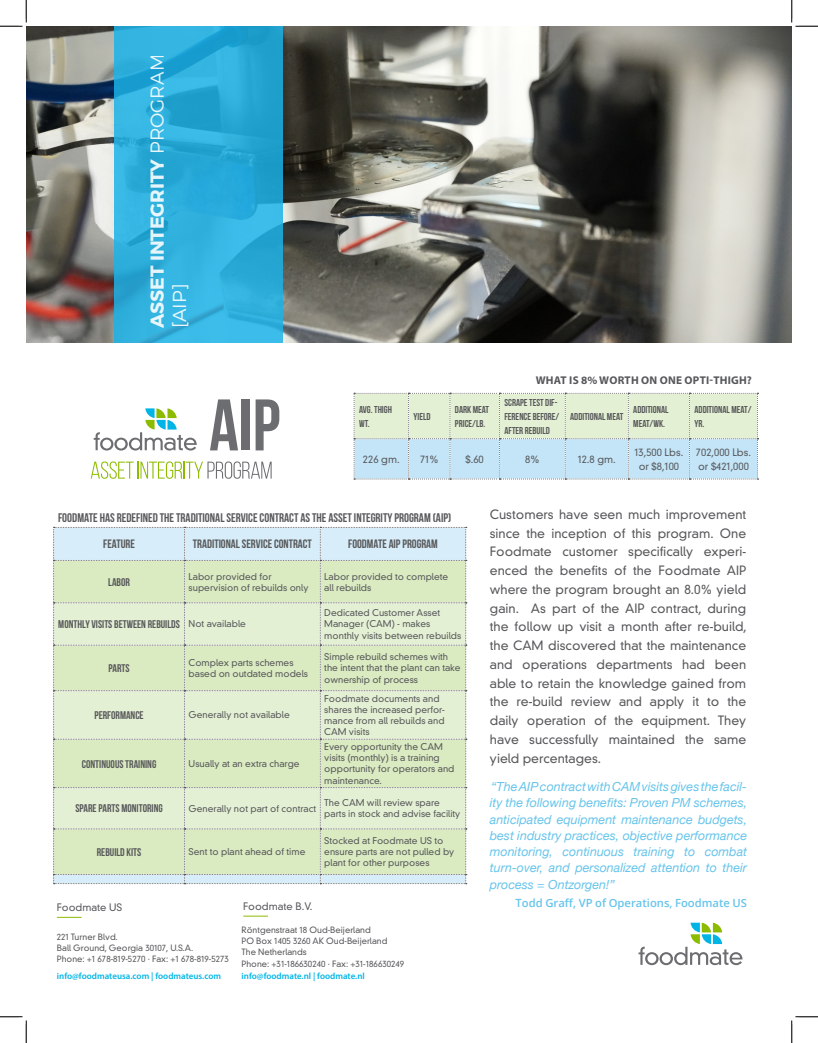
<style>
.page{position:relative;width:818px;height:1043px;background:#fff}
.page>*{position:absolute;margin:0;border:0;box-sizing:border-box;transform-origin:0 0}
.t1{font:700 18.75px/22.5px "Montserrat";color:#fff}
.t2{font:300 12.5px/18.8px "DIN Neuzeit Grotesk Std";color:#57585a;text-align:justify}
.t3{font:italic 12.5px/16.2px "Helvetica Neue";color:#66c4eb;text-align:justify}
.plat_zwart_DIN_10pt{font:12.5px "Bebas Neue";color:#57585a}
.plat_zwart_DIN_10pt-2{font:12.12px "Bebas Neue";color:#57585a}
.t4{font:600 11.25px "Open Sans";color:#66c4eb}
.t5{font:700 11.25px "Myriad Pro";letter-spacing:.02em;color:#57585a}
.plat_zwart_DIN_10pt-3{font:11.12px "Bebas Neue";color:#57585a}
.plat_zwart_DIN_10pt-4{font:10px/13.8px "Bebas Neue";color:#57585a}
.plat_zwart_DIN_10pt-5{font:300 10px "DIN Neuzeit Grotesk Std";color:#57585a}
.plat_zwart_DIN_10pt-6{font:300 9.12px/11.1px "DIN Neuzeit Grotesk Std";color:#57585a}
.t6{font:600 9px "Myriad Pro";color:#00b5e6}
.t7{font:300 8.5px "DIN Neuzeit Grotesk Std";color:#57585a}
.s1{font-weight:300}
</style>
<div class="page">
<img style="left:26px;top:26px;width:765px;height:317px">
<svg style="left:115px;top:26px;width:168px;height:317px"></svg>
<svg style="left:638px;top:922px;width:104px;height:43px"></svg>
<svg style="left:53px;top:527px;width:413px;height:357px"></svg>
<svg style="left:353px;top:393px;width:405px;height:86px"></svg>
<svg style="left:210px;top:399px;width:28px;height:51px"></svg>
<div style="left:242px;top:399px;width:8px;height:51px;background:#6c6d70"></div>
<svg style="left:255px;top:399px;width:24px;height:51px"></svg>
<svg style="left:91px;top:461px;width:180px;height:18px"></svg>
<svg style="left:94px;top:408px;width:103px;height:42px"></svg>
<svg style="left:57px;top:917px;width:25px;height:1px"></svg>
<svg style="left:243px;top:915px;width:25px;height:1px"></svg>
<svg style="left:0;top:0;width:27px;height:27px"></svg>
<svg style="left:0;top:1016px;width:27px;height:26px"></svg>
<svg style="left:790px;top:0;width:28px;height:27px"></svg>
<svg style="left:791px;top:1016px;width:27px;height:26px"></svg>
<h1 class="t1" style="left:146px;top:328px;width:276px;rotate:-90deg">ASSET INTEGRITY <span class="s1">PROGRAM [AIP]</span></h1>
<p class="t5" style="left:535px;top:373px;width:218px">WHAT IS 8% WORTH ON ONE OPTI-THIGH?</p>
<p class="plat_zwart_DIN_10pt-4" style="left:359px;top:402px;width:34px">AVG. THIGH<br>WT.</p>
<p class="plat_zwart_DIN_10pt-4" style="left:413px;top:409px;width:19px">YIELD</p>
<p class="plat_zwart_DIN_10pt-4" style="left:455px;top:402px;width:36px">DARK MEAT<br>PRICE/LB.</p>
<p class="plat_zwart_DIN_10pt-4" style="left:504px;top:395px;width:56px">SCRAPE TEST DIF-<br>FERENCE BEFORE/<br>AFTER REBUILD</p>
<p class="plat_zwart_DIN_10pt-4" style="left:570px;top:409px;width:54px">ADDITIONAL MEAT</p>
<p class="plat_zwart_DIN_10pt-4" style="left:633px;top:402px;width:37px">ADDITIONAL<br>MEAT/WK.</p>
<p class="plat_zwart_DIN_10pt-4" style="left:694px;top:402px;width:58px">ADDITIONAL MEAT/<br>YR.</p>
<p class="plat_zwart_DIN_10pt-5" style="left:363px;top:453px;width:38px">226 gm.</p>
<p class="plat_zwart_DIN_10pt-5" style="left:420px;top:453px;width:20px">71%</p>
<p class="plat_zwart_DIN_10pt-5" style="left:465px;top:453px;width:20px">$.60</p>
<p class="plat_zwart_DIN_10pt-5" style="left:525px;top:453px;width:16px">8%</p>
<p class="plat_zwart_DIN_10pt-5" style="left:577px;top:453px;width:40px">12.8 gm.</p>
<p class="plat_zwart_DIN_10pt-5" style="left:634px;top:446px;width:50px">13,500 Lbs.</p>
<p class="plat_zwart_DIN_10pt-5" style="left:638px;top:460px;width:42px">or $8,100</p>
<p class="plat_zwart_DIN_10pt-5" style="left:696px;top:446px;width:57px">702,000 Lbs.</p>
<p class="plat_zwart_DIN_10pt-5" style="left:698px;top:460px;width:52px">or $421,000</p>
<p class="plat_zwart_DIN_10pt" style="left:58px;top:510px;width:394px">FOODMATE HAS REDEFINED THE TRADITIONAL SERVICE CONTRACT AS THE ASSET INTEGRITY PROGRAM (AIP)</p>
<p class="plat_zwart_DIN_10pt-2" style="left:103px;top:537px;width:33px">FEATURE</p>
<p class="plat_zwart_DIN_10pt-2" style="left:193px;top:537px;width:120px">TRADITIONAL SERVICE CONTRACT</p>
<p class="plat_zwart_DIN_10pt-2" style="left:348px;top:537px;width:91px">FOODMATE AIP PROGRAM</p>
<p class="plat_zwart_DIN_10pt-3" style="left:108px;top:576px;width:23px">LABOR</p>
<p class="plat_zwart_DIN_10pt-6" style="left:189px;top:570px;width:84px">Labor provided for</p>
<p class="plat_zwart_DIN_10pt-6" style="left:189px;top:582px;width:121px">supervision of rebuilds only</p>
<p class="plat_zwart_DIN_10pt-6" style="left:324px;top:570px;width:125px">Labor provided to complete</p>
<p class="plat_zwart_DIN_10pt-6" style="left:324px;top:582px;width:49px">all rebuilds</p>
<p class="plat_zwart_DIN_10pt-3" style="left:58px;top:618px;width:123px">MONTHLY VISITS BETWEEN REBUILDS</p>
<p class="plat_zwart_DIN_10pt-6" style="left:189px;top:618px;width:59px">Not available</p>
<p class="plat_zwart_DIN_10pt-6" style="left:324px;top:607px;width:138px">Dedicated Customer Asset<br>Manager (CAM) - makes monthly visits between rebuilds</p>
<p class="plat_zwart_DIN_10pt-3" style="left:108px;top:662px;width:23px">PARTS</p>
<p class="plat_zwart_DIN_10pt-6" style="left:324px;top:651px;width:138px">Simple rebuild schemes with the intent that the plant can take ownership of process</p>
<p class="plat_zwart_DIN_10pt-6" style="left:189px;top:657px;width:106px">Complex parts schemes</p>
<p class="plat_zwart_DIN_10pt-6" style="left:189px;top:668px;width:121px">based on outdated models</p>
<p class="plat_zwart_DIN_10pt-3" style="left:94px;top:709px;width:51px">PERFORMANCE</p>
<p class="plat_zwart_DIN_10pt-6" style="left:189px;top:709px;width:103px">Generally not available</p>
<p class="plat_zwart_DIN_10pt-3" style="left:82px;top:757px;width:76px">CONTINUOUS TRAINING</p>
<p class="plat_zwart_DIN_10pt-6" style="left:189px;top:758px;width:112px">Usually at an extra charge</p>
<p class="plat_zwart_DIN_10pt-6" style="left:324px;top:693px;width:117px">Foodmate documents and</p>
<p class="plat_zwart_DIN_10pt-6" style="left:324px;top:704px;width:122px;text-align:justify">shares the increased perfor&shy;mance from all rebuilds and CAM visits</p>
<p class="plat_zwart_DIN_10pt-6" style="left:324px;top:741px;width:132px">Every opportunity the CAM visits (monthly) is a training opportunity for operators and maintenance.</p>
<p class="plat_zwart_DIN_10pt-3" style="left:75px;top:802px;width:89px">SPARE PARTS MONITORING</p>
<p class="plat_zwart_DIN_10pt-6" style="left:189px;top:803px;width:129px">Generally not part of contract</p>
<p class="plat_zwart_DIN_10pt-6" style="left:324px;top:797px;width:138px">The CAM will review spare parts in stock and advise facility</p>
<p class="plat_zwart_DIN_10pt-3" style="left:97px;top:846px;width:46px">REBUILD KITS</p>
<p class="plat_zwart_DIN_10pt-6" style="left:189px;top:846px;width:118px">Sent to plant ahead of time</p>
<p class="plat_zwart_DIN_10pt-6" style="left:324px;top:835px;width:132px">Stocked at Foodmate US to ensure parts are not pulled by plant for other purposes</p>
<p class="plat_zwart_DIN_10pt-5" style="left:57px;top:901px;width:67px">Foodmate US</p>
<p class="plat_zwart_DIN_10pt-5" style="left:243px;top:900px;width:71px">Foodmate B.V.</p>
<p class="t7" style="left:241px;top:924px;width:131px">Röntgenstraat 18 Oud-Beijerland</p>
<p class="t7" style="left:241px;top:935px;width:147px">PO Box 1405 3260 AK Oud-Beijerland</p>
<p class="t7" style="left:241px;top:947px;width:67px">The Netherlands</p>
<p class="t7" style="left:241px;top:958px;width:164px">Phone: +31-186630240 · Fax: +31-186630249</p>
<p class="t6" style="left:241px;top:969px;width:125px">info@foodmate.nl | foodmate.nl</p>
<p class="t7" style="left:57px;top:931px;width:62px">221 Turner Blvd.</p>
<p class="t7" style="left:57px;top:942px;width:138px">Ball Ground, Georgia 30107, U.S.A.</p>
<p class="t7" style="left:57px;top:954px;width:174px">Phone: +1 678-819-5270 · Fax: +1 678-819-5273</p>
<p class="t6" style="left:57px;top:970px;width:166px">info@foodmateusa.com | foodmateus.com</p>
<p class="t2" style="left:490px;top:505px;width:258px">Customers have seen much improvement since the inception of this program. One Foodmate customer specifically experi&shy;enced the benefits of the Foodmate AIP where the program brought an 8.0% yield gain. As part of the AIP contract, during the follow up visit a month after re-build, the CAM discovered that the maintenance and operations departments had been able to retain the knowledge gained from the re-build review and apply it to the daily operation of the equipment. They have successfully maintained the same yield percentages.</p>
<p class="t3" style="left:490px;top:779px;width:259px">“The AIP contract with CAM visits gives the facil&shy;ity the following benefits: Proven PM schemes, anticipated equipment maintenance budgets, best industry practices, objective performance monitoring, continuous training to combat turn-over, and personalized attention to their process = Ontzorgen!”</p>
<p class="t4" style="left:515px;top:895px;width:233px">Todd Graff, VP of Operations, Foodmate US</p>
</div>
